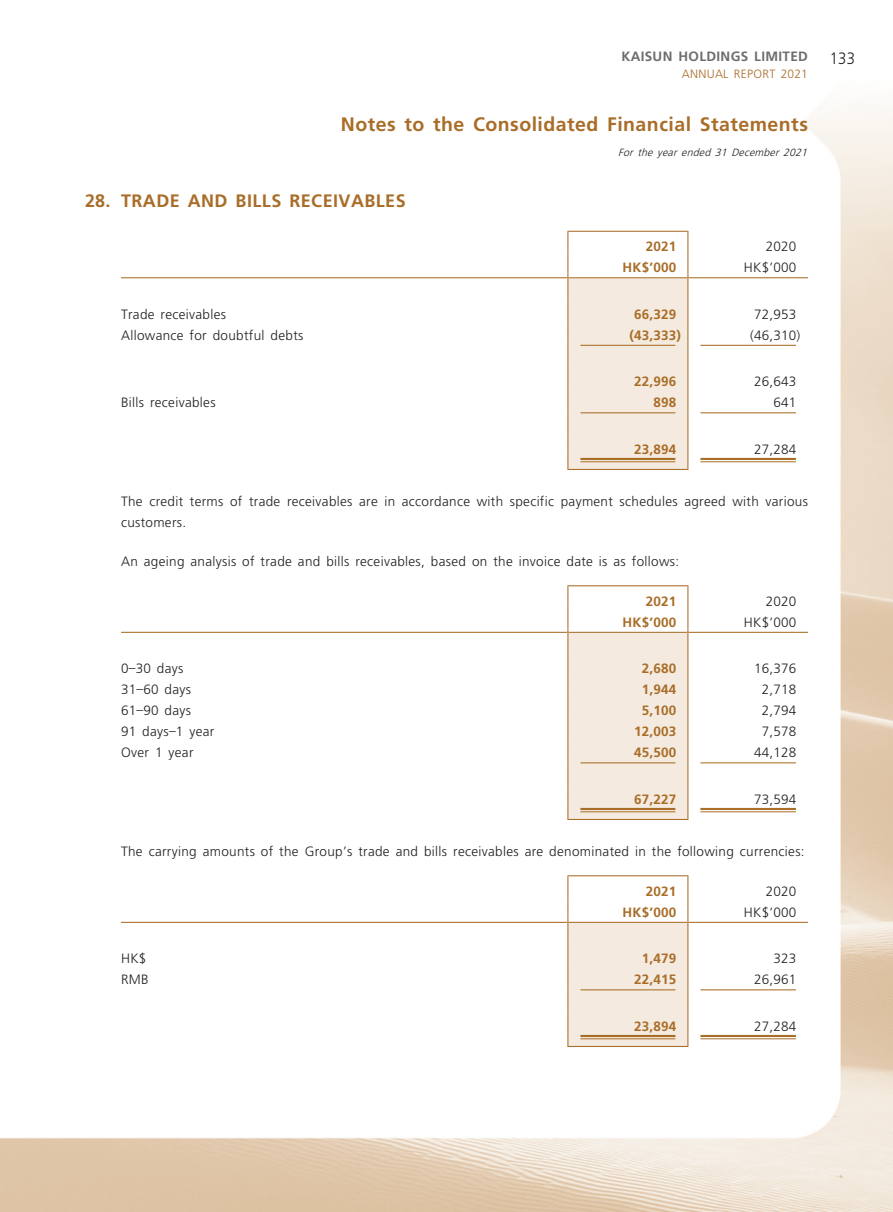
<style>
.page{position:relative;width:893px;height:1212px;background:#fff}
.page>*{position:absolute;margin:0;border:0;box-sizing:border-box;transform-origin:0 0}
.t1{font:700 19.5px "Frutiger LT Std";letter-spacing:.025em;color:#a96d28}
._03_H1{font:700 18px "Frutiger LT Std";letter-spacing:.025em;color:#a96d28}
.t2{font:300 16.5px "Frutiger LT Std";color:#231f20;scale:.9 1}
._12___P2{font:300 13.5px/21px "Frutiger LT Std";letter-spacing:.025em;color:#231f20}
._01_Body_Text{font:700 13.5px "Frutiger LT Std";letter-spacing:.015em;color:#a96d28}
._01_Body_Text-2{font:300 13.5px "Frutiger LT Std";letter-spacing:.015em;color:#231f20}
._15_Table_Stub{font:300 13.5px "Frutiger LT Std";letter-spacing:.025em;color:#231f20}
.t3{font:700 13.5px "Frutiger LT Std";letter-spacing:.025em;color:#6c6d70}
.t4{font:300 12px "Frutiger LT Std";letter-spacing:.025em;color:#a96d28}
.t5{font:italic 300 10.5px "Frutiger LT Std";color:#231f20}
</style>
<div class="page">
<img style="left:0;top:107px;width:893px;height:1105px">
<hr style="left:567px;top:231px;width:121px;height:1px;background:#a96d28">
<hr style="left:567px;top:469px;width:121px;height:1px;background:#a96d28">
<svg style="left:567px;top:232px;width:121px;height:237px"></svg>
<hr style="left:121px;top:277px;width:446px;height:1px;background:#a96d28">
<hr style="left:568px;top:277px;width:119px;height:1px;background:#a96d28">
<hr style="left:688px;top:277px;width:120px;height:1px;background:#a96d28">
<hr style="left:580px;top:345px;width:95px;height:1px;background:#a96d28">
<hr style="left:700px;top:345px;width:96px;height:1px;background:#a96d28">
<hr style="left:580px;top:412px;width:95px;height:1px;background:#a96d28">
<hr style="left:700px;top:412px;width:96px;height:1px;background:#a96d28">
<hr style="left:580px;top:458px;width:95px;height:2px;background:#a96d28">
<hr style="left:580px;top:461px;width:95px;height:1px;background:#a96d28">
<hr style="left:700px;top:458px;width:96px;height:2px;background:#a96d28">
<hr style="left:700px;top:461px;width:96px;height:1px;background:#a96d28">
<hr style="left:567px;top:585px;width:121px;height:1px;background:#a96d28">
<hr style="left:567px;top:819px;width:121px;height:1px;background:#a96d28">
<svg style="left:567px;top:586px;width:121px;height:233px"></svg>
<hr style="left:121px;top:632px;width:446px;height:1px;background:#a96d28">
<hr style="left:568px;top:632px;width:119px;height:1px;background:#a96d28">
<hr style="left:688px;top:632px;width:120px;height:1px;background:#a96d28">
<hr style="left:580px;top:762px;width:95px;height:1px;background:#a96d28">
<hr style="left:700px;top:762px;width:96px;height:1px;background:#a96d28">
<hr style="left:580px;top:808px;width:95px;height:2px;background:#a96d28">
<hr style="left:580px;top:811px;width:95px;height:1px;background:#a96d28">
<hr style="left:700px;top:808px;width:96px;height:2px;background:#a96d28">
<hr style="left:700px;top:811px;width:96px;height:1px;background:#a96d28">
<hr style="left:567px;top:875px;width:121px;height:1px;background:#a96d28">
<hr style="left:567px;top:1046px;width:121px;height:1px;background:#a96d28">
<svg style="left:567px;top:876px;width:121px;height:170px"></svg>
<hr style="left:121px;top:922px;width:446px;height:1px;background:#a96d28">
<hr style="left:568px;top:922px;width:119px;height:1px;background:#a96d28">
<hr style="left:688px;top:922px;width:120px;height:1px;background:#a96d28">
<hr style="left:580px;top:989px;width:95px;height:1px;background:#a96d28">
<hr style="left:700px;top:989px;width:96px;height:1px;background:#a96d28">
<hr style="left:580px;top:1035px;width:95px;height:2px;background:#a96d28">
<hr style="left:580px;top:1038px;width:95px;height:1px;background:#a96d28">
<hr style="left:700px;top:1035px;width:96px;height:2px;background:#a96d28">
<hr style="left:700px;top:1038px;width:96px;height:1px;background:#a96d28">
<p class="t3" style="left:621px;top:48px;width:188px">KAISUN HOLDINGS LIMITED</p>
<p class="t2" style="left:830px;top:49px;width:29px">133</p>
<p class="t4" style="left:682px;top:67px;width:128px">ANNUAL REPORT 2021</p>
<h1 class="t1" style="left:341px;top:113px;width:469px">Notes to the Consolidated Financial Statements</h1>
<p class="_03_H1" style="left:85px;top:191px;width:322px">28. TRADE AND BILLS RECEIVABLES</p>
<p class="t5" style="left:618px;top:147px;width:194px">For the year ended 31 December 2021</p>
<p class="_01_Body_Text" style="left:646px;top:238px;width:32px">2021</p>
<p class="_01_Body_Text-2" style="left:766px;top:239px;width:32px">2020</p>
<p class="_01_Body_Text" style="left:622px;top:259px;width:56px">HK$’000</p>
<p class="_01_Body_Text-2" style="left:744px;top:260px;width:54px">HK$’000</p>
<p class="_15_Table_Stub" style="left:121px;top:306px;width:107px">Trade receivables</p>
<p class="_01_Body_Text" style="left:634px;top:306px;width:44px">66,329</p>
<p class="_01_Body_Text-2" style="left:754px;top:306px;width:44px">72,953</p>
<p class="_15_Table_Stub" style="left:121px;top:327px;width:184px">Allowance for doubtful debts</p>
<p class="_01_Body_Text" style="left:629px;top:327px;width:53px">(43,333)</p>
<p class="_01_Body_Text-2" style="left:750px;top:327px;width:52px">(46,310)</p>
<p class="_01_Body_Text" style="left:634px;top:373px;width:44px">22,996</p>
<p class="_01_Body_Text-2" style="left:754px;top:374px;width:44px">26,643</p>
<p class="_15_Table_Stub" style="left:121px;top:395px;width:96px">Bills receivables</p>
<p class="_01_Body_Text" style="left:654px;top:394px;width:24px">898</p>
<p class="_01_Body_Text-2" style="left:774px;top:395px;width:24px">641</p>
<p class="_01_Body_Text" style="left:634px;top:441px;width:44px">23,894</p>
<p class="_01_Body_Text-2" style="left:754px;top:441px;width:44px">27,284</p>
<p class="_12___P2" style="left:121px;top:491px;width:688px">The credit terms of trade receivables are in accordance with specific payment schedules agreed with various customers.</p>
<p class="_12___P2" style="left:121px;top:551px;width:560px">An ageing analysis of trade and bills receivables, based on the invoice date is as follows:</p>
<p class="_01_Body_Text" style="left:646px;top:593px;width:32px">2021</p>
<p class="_01_Body_Text-2" style="left:766px;top:593px;width:32px">2020</p>
<p class="_01_Body_Text" style="left:622px;top:614px;width:56px">HK$’000</p>
<p class="_01_Body_Text-2" style="left:744px;top:614px;width:54px">HK$’000</p>
<p class="_15_Table_Stub" style="left:121px;top:661px;width:64px">0–30 days</p>
<p class="_01_Body_Text" style="left:642px;top:660px;width:36px">2,680</p>
<p class="_01_Body_Text-2" style="left:754px;top:661px;width:44px">16,376</p>
<p class="_15_Table_Stub" style="left:121px;top:682px;width:72px">31–60 days</p>
<p class="_01_Body_Text" style="left:642px;top:681px;width:36px">1,944</p>
<p class="_01_Body_Text-2" style="left:762px;top:682px;width:36px">2,718</p>
<p class="_15_Table_Stub" style="left:121px;top:703px;width:72px">61–90 days</p>
<p class="_01_Body_Text" style="left:642px;top:702px;width:36px">5,100</p>
<p class="_01_Body_Text-2" style="left:762px;top:703px;width:36px">2,794</p>
<p class="_15_Table_Stub" style="left:121px;top:724px;width:95px">91 days–1 year</p>
<p class="_01_Body_Text" style="left:634px;top:723px;width:44px">12,003</p>
<p class="_01_Body_Text-2" style="left:762px;top:724px;width:36px">7,578</p>
<p class="_15_Table_Stub" style="left:121px;top:745px;width:74px">Over 1 year</p>
<p class="_01_Body_Text" style="left:634px;top:744px;width:44px">45,500</p>
<p class="_01_Body_Text-2" style="left:754px;top:745px;width:44px">44,128</p>
<p class="_01_Body_Text" style="left:634px;top:791px;width:44px">67,227</p>
<p class="_01_Body_Text-2" style="left:754px;top:791px;width:44px">73,594</p>
<p class="_12___P2" style="left:121px;top:840px;width:685px">The carrying amounts of the Group’s trade and bills receivables are denominated in the following currencies:</p>
<p class="_01_Body_Text" style="left:646px;top:883px;width:32px">2021</p>
<p class="_01_Body_Text-2" style="left:766px;top:883px;width:32px">2020</p>
<p class="_01_Body_Text" style="left:622px;top:904px;width:56px">HK$’000</p>
<p class="_01_Body_Text-2" style="left:744px;top:904px;width:54px">HK$’000</p>
<p class="_15_Table_Stub" style="left:121px;top:951px;width:27px">HK$</p>
<p class="_01_Body_Text" style="left:642px;top:950px;width:36px">1,479</p>
<p class="_01_Body_Text-2" style="left:774px;top:951px;width:24px">323</p>
<p class="_15_Table_Stub" style="left:121px;top:972px;width:29px">RMB</p>
<p class="_01_Body_Text" style="left:634px;top:971px;width:44px">22,415</p>
<p class="_01_Body_Text-2" style="left:754px;top:972px;width:44px">26,961</p>
<p class="_01_Body_Text" style="left:634px;top:1018px;width:44px">23,894</p>
<p class="_01_Body_Text-2" style="left:754px;top:1018px;width:44px">27,284</p>
</div>
